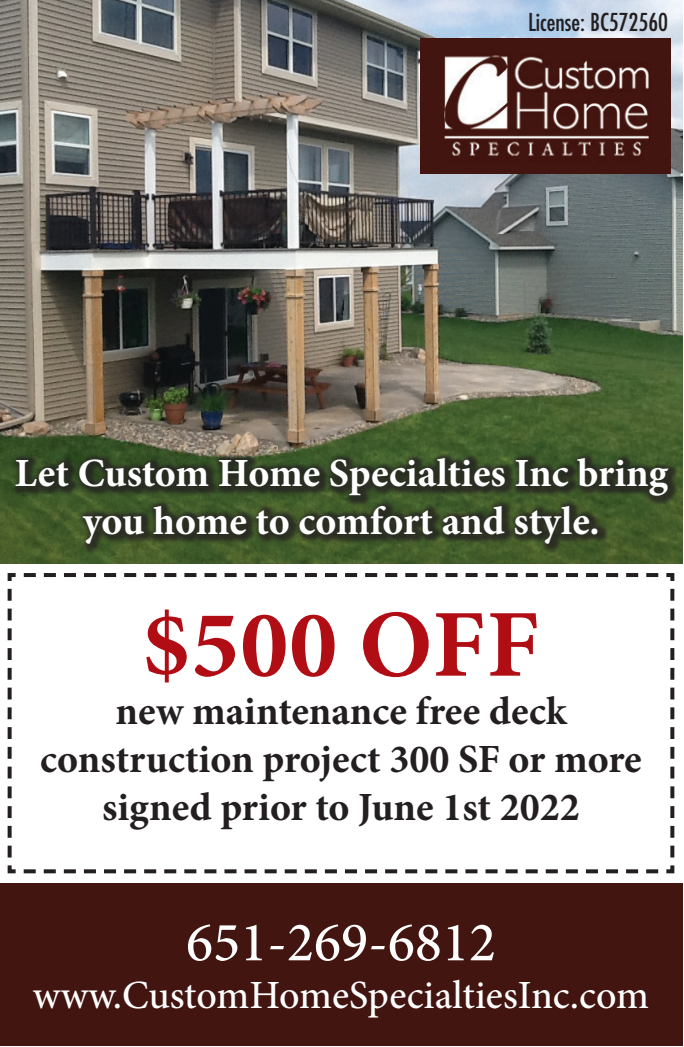
<style>
.page{position:relative;width:684px;height:1047px;background:#fff}
.page>*{position:absolute;margin:0;border:0;box-sizing:border-box;transform-origin:0 0}
.t1{font:700 96px "Minion Pro";letter-spacing:.01em;color:#b00d15}
.t2{font:500 56px "Minion Pro";color:#fff}
.t3{font:700 40px/48px "Minion Pro";color:#231f20;text-align:center}
.t4{font:700 40px/48px "Minion Pro";color:#fff;text-align:center}
.t5{font:500 40px "Minion Pro";color:#fff}
.t6{font:condensed 24px "Futura Std";color:#231f20}
</style>
<div class="page">
<div style="left:0;top:0;width:683px;height:1046px;background:#421510"></div>
<img style="left:0;top:0;width:683px;height:564px">
<img style="left:421px;top:39px;width:249px;height:134px">
<div style="left:11px;top:453px;width:668px;height:101px;background:#231f20;opacity:.75"></div>
<div style="left:0;top:564px;width:683px;height:318px;background:#fff"></div>
<svg style="left:7px;top:573px;width:668px;height:301px"></svg>
<p class="t6" style="left:528px;top:7px;width:142px">License: BC572560</p>
<p class="t4" style="left:15px;top:449px;width:655px">Let Custom Home Specialties Inc bring you home to comfort and style.</p>
<h1 class="t1" style="left:142px;top:577px;width:399px">$500 OFF</h1>
<p class="t3" style="left:40px;top:686px;width:603px">new maintenance free deck construction project 300 SF or more signed prior to June 1st 2022</p>
<h2 class="t2" style="left:186px;top:904px;width:312px">651-269-6812</h2>
<p class="t5" style="left:33px;top:968px;width:618px">www.CustomHomeSpecialtiesInc.com</p>
</div>
